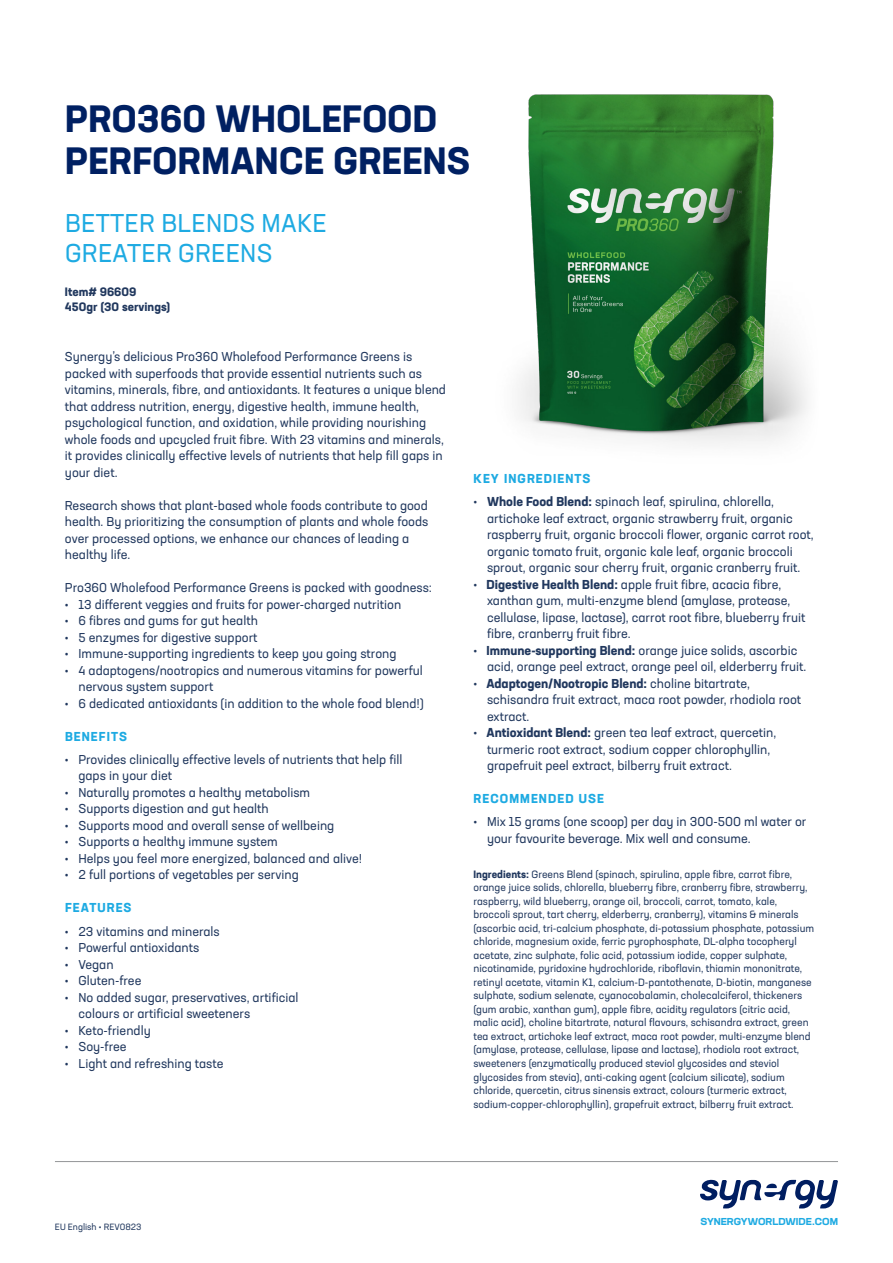
<style>
.page{position:relative;width:893px;height:1263px;background:#fff}
.page>*{position:absolute;margin:0;border:0;box-sizing:border-box;transform-origin:0 0}
.t1{font:700 37.5px/42px "Neusa Next Pro";letter-spacing:.01em;color:#002062}
.t2{font:25.5px/30px "Neusa Next Pro";letter-spacing:.01em;color:#1eaae2}
.t3{font:12.75px/16.5px "Neusa Next Pro";color:#21385e}
.t4{font:700 12.75px "Neusa Next Pro";letter-spacing:.085em;color:#1eaae2}
.t5{font:700 12px/14.4px "Neusa Next Pro";color:#21385e}
.t6{font:10.5px/13.5px "Neusa Next Pro";color:#21385e}
.t7{font:700 expanded 9.9px "Neusa Next Pro";color:#1eaae2}
.t8{font:9px "Neusa Next Pro";color:#21385e}
.s1{font-weight:700}
</style>
<div class="page">
<hr style="left:55px;top:1161px;width:783px;height:1px;background:#939598">
<svg style="left:700px;top:1179px;width:138px;height:29px"></svg>
<img style="left:518px;top:94px;width:289px;height:350px">
<h1 class="t1" style="left:65px;top:97px;width:407px">PRO360 WHOLEFOOD<br>PERFORMANCE GREENS</h1>
<h2 class="t2" style="left:65px;top:207px;width:263px">BETTER BLENDS MAKE<br>GREATER GREENS</h2>
<p class="t5" style="left:65px;top:285px;width:107px">Item# 96609<br>450gr (30 servings)</p>
<p class="t3" style="left:65px;top:348px;width:383px">Synergy’s delicious Pro360 Wholefood Performance Greens is packed with superfoods that provide essential nutrients such as vitamins, minerals, fibre, and antioxidants. It features a unique blend that address nutrition, energy, digestive health, immune health, psychological function, and oxidation, while providing nourishing whole foods and upcycled fruit fibre. With 23 vitamins and minerals, it provides clinically effective levels of nutrients that help fill gaps in your diet.</p>
<p class="t3" style="left:65px;top:497px;width:365px">Research shows that plant-based whole foods contribute to good health. By prioritizing the consumption of plants and whole foods over processed options, we enhance our chances of leading a healthy life.</p>
<p class="t3" style="left:65px;top:579px;width:369px">Pro360 Wholefood Performance Greens is packed with goodness:</p>
<p class="t3" style="left:65px;top:596px;width:338px">• 13 different veggies and fruits for power-charged nutrition</p>
<p class="t3" style="left:65px;top:612px;width:194px">• 6 fibres and gums for gut health</p>
<p class="t3" style="left:65px;top:629px;width:194px">• 5 enzymes for digestive support</p>
<p class="t3" style="left:65px;top:645px;width:333px">• Immune-supporting ingredients to keep you going strong</p>
<p class="t3" style="left:78px;top:662px;width:346px;text-indent:-14px">• 4 adaptogens/nootropics and numerous vitamins for powerful nervous system support</p>
<p class="t3" style="left:65px;top:695px;width:360px">• 6 dedicated antioxidants (in addition to the whole food blend!)</p>
<p class="t4" style="left:65px;top:728px;width:63px">BENEFITS</p>
<p class="t3" style="left:78px;top:751px;width:326px;text-indent:-14px">• Provides clinically effective levels of nutrients that help fill gaps in your diet</p>
<p class="t3" style="left:65px;top:784px;width:247px">• Naturally promotes a healthy metabolism</p>
<p class="t3" style="left:65px;top:800px;width:205px">• Supports digestion and gut health</p>
<p class="t3" style="left:65px;top:817px;width:271px">• Supports mood and overall sense of wellbeing</p>
<p class="t3" style="left:65px;top:833px;width:214px">• Supports a healthy immune system</p>
<p class="t3" style="left:65px;top:850px;width:299px">• Helps you feel more energized, balanced and alive!</p>
<p class="t3" style="left:65px;top:866px;width:235px">• 2 full portions of vegetables per serving</p>
<p class="t4" style="left:65px;top:899px;width:68px">FEATURES</p>
<p class="t3" style="left:65px;top:923px;width:156px">• 23 vitamins and minerals</p>
<p class="t3" style="left:65px;top:939px;width:136px">• Powerful antioxidants</p>
<p class="t3" style="left:65px;top:956px;width:50px">• Vegan</p>
<p class="t3" style="left:65px;top:972px;width:78px">• Gluten-free</p>
<p class="t3" style="left:78px;top:989px;width:222px;text-indent:-14px">• No added sugar, preservatives, artificial colours or artificial sweeteners</p>
<p class="t3" style="left:65px;top:1022px;width:87px">• Keto-friendly</p>
<p class="t3" style="left:65px;top:1038px;width:63px">• Soy-free</p>
<p class="t3" style="left:65px;top:1055px;width:160px">• Light and refreshing taste</p>
<p class="t4" style="left:474px;top:470px;width:118px">KEY INGREDIENTS</p>
<p class="t3" style="left:487px;top:493px;width:328px;text-indent:-14px">• <span class="s1">Whole Food Blend:</span> spinach leaf, spirulina, chlorella, artichoke leaf extract, organic strawberry fruit, organic raspberry fruit, organic broccoli flower, organic carrot root, organic tomato fruit, organic kale leaf, organic broccoli sprout, organic sour cherry fruit, organic cranberry fruit.</p>
<p class="t3" style="left:487px;top:576px;width:320px;text-indent:-14px">• <span class="s1">Digestive Health Blend:</span> apple fruit fibre, acacia fibre, xanthan gum, multi-enzyme blend (amylase, protease, cellulase, lipase, lactase), carrot root fibre, blueberry fruit fibre, cranberry fruit fibre.</p>
<p class="t3" style="left:487px;top:642px;width:321px;text-indent:-14px">• <span class="s1">Immune-supporting Blend:</span> orange juice solids, ascorbic acid, orange peel extract, orange peel oil, elderberry fruit.</p>
<p class="t3" style="left:487px;top:675px;width:316px;text-indent:-14px">• <span class="s1">Adaptogen/Nootropic Blend:</span> choline bitartrate, schisandra fruit extract, maca root powder, rhodiola root extract.</p>
<p class="t3" style="left:487px;top:724px;width:291px;text-indent:-14px">• <span class="s1">Antioxidant Blend:</span> green tea leaf extract, quercetin, turmeric root extract, sodium copper chlorophyllin, grapefruit peel extract, bilberry fruit extract.</p>
<p class="t4" style="left:474px;top:790px;width:132px">RECOMMENDED USE</p>
<p class="t3" style="left:487px;top:813px;width:321px;text-indent:-14px">• Mix 15 grams (one scoop) per day in 300-500 ml water or your favourite beverage. Mix well and consume.</p>
<p class="t6" style="left:473px;top:867px;width:342px"><span class="s1">Ingredients:</span> Greens Blend (spinach, spirulina, apple fibre, carrot fibre, orange juice solids, chlorella, blueberry fibre, cranberry fibre, strawberry, raspberry, wild blueberry, orange oil, broccoli, carrot, tomato, kale, broccoli sprout, tart cherry, elderberry, cranberry), vitamins &amp; minerals (ascorbic acid, tri-calcium phosphate, di-potassium phosphate, potassium chloride, magnesium oxide, ferric pyrophosphate, DL-alpha tocopheryl acetate, zinc sulphate, folic acid, potassium iodide, copper sulphate, nicotinamide, pyridoxine hydrochloride, riboflavin, thiamin mononitrate, retinyl acetate, vitamin K1, calcium-D-pantothenate, D-biotin, manganese sulphate, sodium selenate, cyanocobalamin, cholecalciferol, thickeners (gum arabic, xanthan gum), apple fibre, acidity regulators (citric acid, malic acid), choline bitartrate, natural flavours, schisandra extract, green tea extract, artichoke leaf extract, maca root powder, multi-enzyme blend (amylase, protease, cellulase, lipase and lactase), rhodiola root extract, sweeteners (enzymatically produced steviol glycosides and steviol glycosides from stevia), anti-caking agent (calcium silicate), sodium chloride, quercetin, citrus sinensis extract, colours (turmeric extract, sodium-copper-chlorophyllin), grapefruit extract, bilberry fruit extract.</p>
<p class="t8" style="left:55px;top:1221px;width:88px">EU English • REV0823</p>
<p class="t7" style="left:700px;top:1215px;width:139px">SYNERGYWORLDWIDE.COM</p>
</div>
